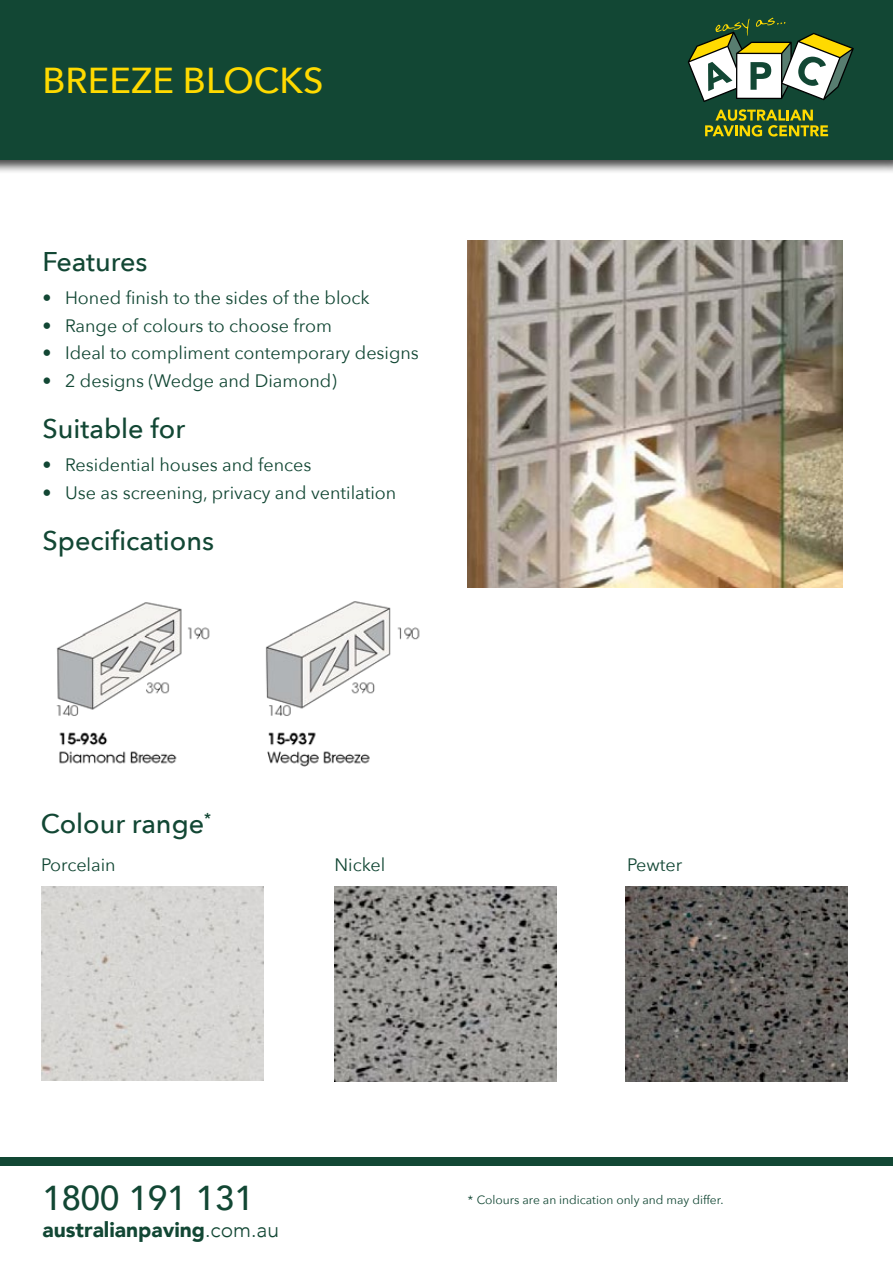
<style>
.page{position:relative;width:893px;height:1263px;background:#fff}
.page>*{position:absolute;margin:0;border:0;box-sizing:border-box;transform-origin:0 0}
.t1{font:500 36px "Avenir Next";color:#ffda00}
.t2{font:500 34.5px "Avenir";color:#124734}
.t3{font:500 27px "Avenir Next";color:#124734}
.t4{font:900 21px "Avenir";color:#124734}
.t5{font:18px "Avenir Next";color:#124734}
.t6{font:12px "Avenir Next";color:#124734}
.s1{font-weight:300}
</style>
<div class="page">
<div style="left:0;top:0;width:893px;height:174px;background:#000;opacity:.75"></div>
<div style="left:0;top:0;width:893px;height:159px;background:#124734"></div>
<svg style="left:705px;top:109px;width:123px;height:28px"></svg>
<svg style="left:688px;top:18px;width:166px;height:84px"></svg>
<div style="left:0;top:1157px;width:893px;height:9px;background:#124734"></div>
<img style="left:468px;top:241px;width:375px;height:346px">
<div style="left:42px;top:886px;width:222px;height:194px;background:#d7d6d3"></div>
<img style="left:625px;top:887px;width:223px;height:194px">
<img style="left:334px;top:886px;width:223px;height:195px">
<img style="left:56px;top:601px;width:364px;height:166px">
<h1 class="t1" style="left:43px;top:50px;width:283px">BREEZE BLOCKS</h1>
<h3 class="t3" style="left:43px;top:239px;width:107px">Features</h3>
<p class="t5" style="left:43px;top:283px;width:329px">• Honed finish to the sides of the block</p>
<p class="t5" style="left:43px;top:310px;width:291px">• Range of colours to choose from</p>
<p class="t5" style="left:43px;top:338px;width:378px">• Ideal to compliment contemporary designs</p>
<p class="t5" style="left:43px;top:365px;width:296px">• 2 designs (Wedge and Diamond)</p>
<h3 class="t3" style="left:43px;top:406px;width:144px">Suitable for</h3>
<p class="t5" style="left:43px;top:450px;width:271px">• Residential houses and fences</p>
<p class="t5" style="left:43px;top:477px;width:355px">• Use as screening, privacy and ventilation</p>
<h3 class="t3" style="left:43px;top:517px;width:173px">Specifications</h3>
<h3 class="t3" style="left:41px;top:801px;width:172px">Colour range<sup>*</sup></h3>
<p class="t5" style="left:41px;top:849px;width:76px">Porcelain</p>
<p class="t5" style="left:334px;top:849px;width:52px">Nickel</p>
<p class="t5" style="left:627px;top:849px;width:57px">Pewter</p>
<h2 class="t2" style="left:43px;top:1168px;width:213px">1800 191 131</h2>
<p class="t6" style="left:468px;top:1190px;width:257px">* Colours are an indication only and may differ.</p>
<p class="t4" style="left:43px;top:1211px;width:238px">australianpaving<span class="s1">.com.au</span></p>
</div>
